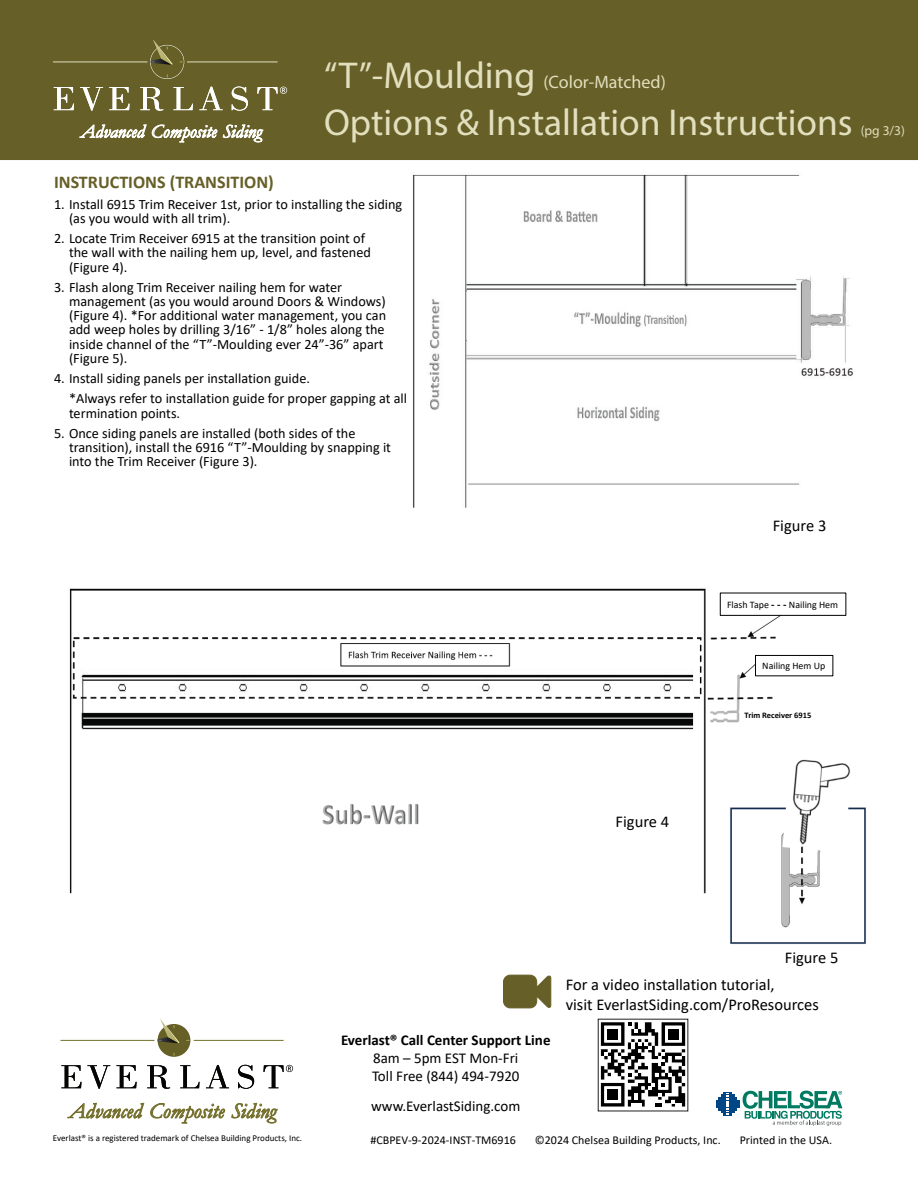
<style>
.page{position:relative;width:918px;height:1188px;background:#fff}
.page>*{position:absolute;margin:0;border:0;box-sizing:border-box;transform-origin:0 0}
.t1{font:37.5px "Myriad Pro";color:#e2dfbe}
.t2{font:italic 21.75px "Garamond";letter-spacing:.005em;color:#75702d}
.t3{font:italic 19.05px "Garamond";letter-spacing:.005em;color:#fff}
.t4{font:18px "Myriad Pro";color:#e2dfbe}
.t5{font:700 18px "Calibri";color:#665f27}
.t6{font:16.5px/19.5px "Calibri";color:#000}
.t7{font:15px/18px "Calibri";color:#000}
.t8{font:700 15px "Calibri";color:#000}
.t9{font:14.25px/14.2px "Calibri";color:#000}
.t10{font:13.5px "Myriad Pro";color:#e2dfbe}
.t11{font:12px "Calibri";color:#000}
.t12{font:9.9px "Calibri";color:#000}
.t13{font:9px "Calibri";color:#000}
.t14{font:700 8.4px "Calibri";color:#000}
.s1{font-size:37.5px}
.s2{font-weight:700;font-size:11.25px}
</style>
<div class="page">
<div style="left:0;top:0;width:918px;height:159px;background:#665f27"></div>
<div style="left:150px;top:45px;width:34px;height:34px;border:1px solid #fff;border-radius:50%"></div>
<div style="left:151px;top:45px;width:33px;height:33px;background:#666027;border-radius:50%"></div>
<hr style="left:187px;top:62px;width:90px;height:1px;background:#e2dfbe">
<svg style="left:151px;top:40px;width:22px;height:25px"></svg>
<hr style="left:53px;top:62px;width:94px;height:1px;background:#e2dfbe">
<svg style="left:54px;top:87px;width:20px;height:23px"></svg>
<svg style="left:80px;top:87px;width:23px;height:24px"></svg>
<svg style="left:109px;top:87px;width:21px;height:23px"></svg>
<svg style="left:140px;top:87px;width:23px;height:24px"></svg>
<svg style="left:173px;top:87px;width:20px;height:23px"></svg>
<svg style="left:199px;top:87px;width:24px;height:23px"></svg>
<svg style="left:232px;top:87px;width:16px;height:24px"></svg>
<svg style="left:257px;top:87px;width:30px;height:23px"></svg>
<img style="left:69px;top:588px;width:797px;height:356px">
<svg style="left:503px;top:975px;width:48px;height:33px;background:#756f3d"></svg>
<hr style="left:0;top:159px;width:918px;height:1px;background:#665f27">
<div style="left:755px;top:655px;width:78px;height:21px;border:1px solid #000"></div>
<div style="left:720px;top:593px;width:126px;height:23px;border:1px solid #000"></div>
<img style="left:412px;top:174px;width:441px;height:334px">
<svg style="left:716px;top:1091px;width:126px;height:35px"></svg>
<div style="left:157px;top:1024px;width:34px;height:33px;border:1px solid #fff;border-radius:50%"></div>
<div style="left:158px;top:1024px;width:32px;height:33px;background:#666027;border-radius:50%"></div>
<hr style="left:194px;top:1040px;width:89px;height:1px;background:#75702d">
<svg style="left:158px;top:1018px;width:21px;height:25px"></svg>
<hr style="left:61px;top:1040px;width:93px;height:1px;background:#75702d">
<svg style="left:61px;top:1065px;width:49px;height:24px"></svg>
<svg style="left:116px;top:1065px;width:21px;height:23px"></svg>
<svg style="left:147px;top:1065px;width:23px;height:24px"></svg>
<svg style="left:180px;top:1065px;width:20px;height:23px"></svg>
<svg style="left:206px;top:1065px;width:23px;height:23px"></svg>
<svg style="left:238px;top:1065px;width:16px;height:24px"></svg>
<svg style="left:263px;top:1065px;width:30px;height:23px"></svg>
<svg style="left:601px;top:1022px;width:84px;height:85px"></svg>
<h3 class="t3" style="left:81px;top:118px;width:182px">Advanced Composite Siding</h3>
<p class="t4" style="left:324px;top:71px;width:343px"><span class="s1">“T”-Moulding</span> (Color-Matched)</p>
<h1 class="t1" style="left:324px;top:99px;width:530px">Options &amp; Installation Instructions</h1>
<p class="t10" style="left:861px;top:122px;width:46px">(pg 3/3)</p>
<p class="t5" style="left:54px;top:170px;width:221px">INSTRUCTIONS (TRANSITION)</p>
<p class="t9" style="left:69px;top:196px;width:335px;text-indent:-15px">1. Install 6915 Trim Receiver 1st, prior to installing the siding (as you would with all trim).</p>
<p class="t9" style="left:69px;top:231px;width:303px;text-indent:-15px">2. Locate Trim Receiver 6915 at the transition point of the wall with the nailing hem up, level, and fastened (Figure 4).</p>
<p class="t9" style="left:69px;top:280px;width:319px;text-indent:-15px">3. Flash along Trim Receiver nailing hem for water management (as you would around Doors &amp; Windows) (Figure 4). *For additional water management, you can add weep holes by drilling 3/16” - 1/8” holes along the inside channel of the “T”-Moulding ever 24”-36” apart (Figure 5).</p>
<p class="t9" style="left:69px;top:368px;width:340px;line-height:20.2px;text-indent:-15px">4. Install siding panels per installation guide.<br>*Always refer to installation guide for proper gapping at all</p>
<p class="t9" style="left:69px;top:406px;width:113px">termination points.</p>
<p class="t9" style="left:69px;top:426px;width:324px;text-indent:-15px">5. Once siding panels are installed (both sides of the transition), install the 6916 “T”-Moulding by snapping it into the Trim Receiver (Figure 3).</p>
<p class="t6" style="left:773px;top:515px;width:55px">Figure 3</p>
<p class="t12" style="left:727px;top:598px;width:113px">Flash Tape <span class="s2">- - -</span> Nailing Hem</p>
<p class="t12" style="left:762px;top:659px;width:65px">Nailing Hem Up</p>
<p class="t14" style="left:745px;top:710px;width:68px">Trim Receiver 6915</p>
<p class="t6" style="left:616px;top:812px;width:55px">Figure 4</p>
<p class="t6" style="left:785px;top:948px;width:55px">Figure 5</p>
<h2 class="t2" style="left:69px;top:1096px;width:208px">Advanced Composite Siding</h2>
<p class="t8" style="left:341px;top:1029px;width:211px">Everlast® Call Center Support Line</p>
<p class="t7" style="left:372px;top:1048px;width:149px">8am – 5pm EST Mon-Fri<br>Toll Free (844) 494-7920</p>
<p class="t7" style="left:371px;top:1096px;width:151px">www.EverlastSiding.com</p>
<p class="t6" style="left:566px;top:975px;width:255px">For a video installation tutorial,<br>visit EverlastSiding.com/ProResources</p>
<p class="t13" style="left:53px;top:1132px;width:251px">Everlast® is a registered trademark of Chelsea Building Products, Inc.</p>
<p class="t11" style="left:370px;top:1131px;width:147px">#CBPEV-9-2024-INST-TM6916</p>
<p class="t11" style="left:535px;top:1131px;width:187px">©2024 Chelsea Building Products, Inc.</p>
<p class="t11" style="left:740px;top:1131px;width:94px">Printed in the USA.</p>
</div>
